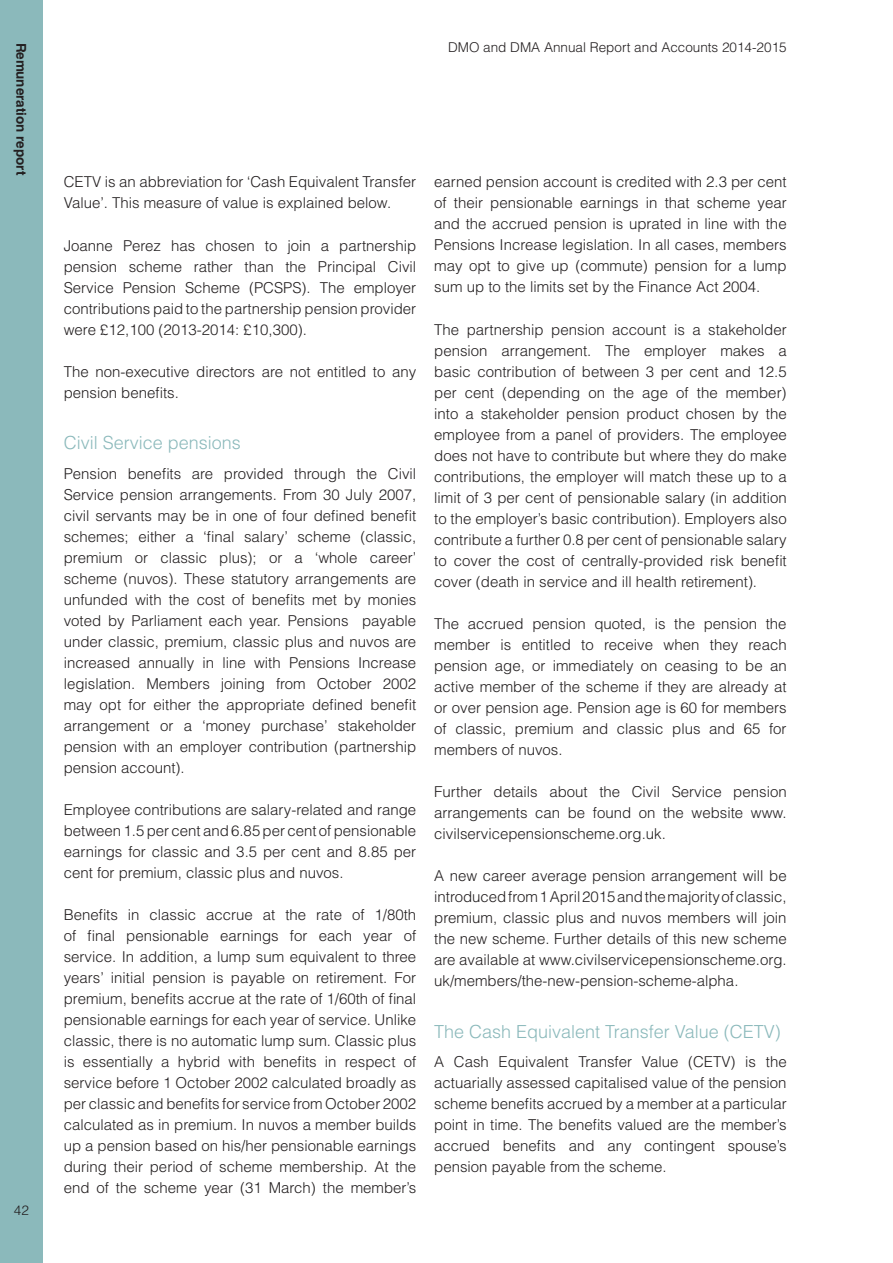
<style>
.page{position:relative;width:893px;height:1263px;background:#fff}
.page>*{position:absolute;margin:0;border:0;box-sizing:border-box;transform-origin:0 0}
.t1{font:300 18px "Helvetica LT Std";color:#8bb9bb}
.t2{font:300 15px/21px "Helvetica LT Std";color:#231f20;text-align:justify}
.t3{font:300 13.5px "Helvetica LT Std";color:#231f20}
.t4{font:700 13.5px "Helvetica LT Std";color:#231f20}
</style>
<div class="page">
<div style="left:0;top:0;width:43px;height:1263px;background:#8bb9bb"></div>
<p class="t4" style="left:29px;top:43px;width:134px;rotate:90deg">Remuneration report</p>
<p class="t3" style="left:14px;top:1201px;width:17px">42</p>
<p class="t3" style="left:448px;top:39px;width:340px">DMO and DMA Annual Report and Accounts 2014-2015</p>
<p class="t2" style="left:64px;top:171px;width:354px">CETV is an abbreviation for ‘Cash Equivalent Transfer<br>Value’. This measure of value is explained below.</p>
<p class="t2" style="left:64px;top:235px;width:354px">Joanne Perez has chosen to join a partnership pension scheme rather than the Principal Civil Service Pension Scheme (PCSPS). The employer contributions paid to the partnership pension provider were £12,100 (2013-2014: £10,300).</p>
<p class="t2" style="left:64px;top:361px;width:354px">The non-executive directors are not entitled to any pension benefits.</p>
<h4 class="t1" style="left:64px;top:432px;width:179px">Civil Service pensions</h4>
<p class="t2" style="left:64px;top:463px;width:354px">Pension benefits are provided through the Civil Service pension arrangements. From 30 July 2007, civil servants may be in one of four defined benefit schemes; either a ‘final salary’ scheme (classic, premium or classic plus); or a ‘whole career’ scheme (nuvos). These statutory arrangements are unfunded with the cost of benefits met by monies voted by Parliament each year. Pensions payable under classic, premium, classic plus and nuvos are increased annually in line with Pensions Increase legislation. Members joining from October 2002 may opt for either the appropriate defined benefit arrangement or a ‘money purchase’ stakeholder pension with an employer contribution (partnership pension account).</p>
<p class="t2" style="left:64px;top:799px;width:354px">Employee contributions are salary-related and range between 1.5 per cent and 6.85 per cent of pensionable earnings for classic and 3.5 per cent and 8.85 per cent for premium, classic plus and nuvos.</p>
<p class="t2" style="left:64px;top:904px;width:354px">Benefits in classic accrue at the rate of 1/80th of final pensionable earnings for each year of service. In addition, a lump sum equivalent to three years’ initial pension is payable on retirement. For premium, benefits accrue at the rate of 1/60th of final pensionable earnings for each year of service. Unlike classic, there is no automatic lump sum. Classic plus is essentially a hybrid with benefits in respect of service before 1 October 2002 calculated broadly as per classic and benefits for service from October 2002 calculated as in premium. In nuvos a member builds up a pension based on his/her pensionable earnings during their period of scheme membership. At the end of the scheme year (31 March) the member’s</p>
<p class="t2" style="left:434px;top:171px;width:354px">earned pension account is credited with 2.3 per cent of their pensionable earnings in that scheme year and the accrued pension is uprated in line with the Pensions Increase legislation. In all cases, members may opt to give up (commute) pension for a lump sum up to the limits set by the Finance Act 2004.</p>
<p class="t2" style="left:434px;top:319px;width:354px">The partnership pension account is a stakeholder pension arrangement. The employer makes a basic contribution of between 3 per cent and 12.5 per cent (depending on the age of the member) into a stakeholder pension product chosen by the employee from a panel of providers. The employee does not have to contribute but where they do make contributions, the employer will match these up to a limit of 3 per cent of pensionable salary (in addition to the employer’s basic contribution). Employers also contribute a further 0.8 per cent of pensionable salary to cover the cost of centrally-provided risk benefit cover (death in service and ill health retirement).</p>
<p class="t2" style="left:434px;top:613px;width:354px">The accrued pension quoted, is the pension the member is entitled to receive when they reach pension age, or immediately on ceasing to be an active member of the scheme if they are already at or over pension age. Pension age is 60 for members of classic, premium and classic plus and 65 for members of nuvos.</p>
<p class="t2" style="left:434px;top:781px;width:354px">Further details about the Civil Service pension arrangements can be found on the website www. civilservicepensionscheme.org.uk.</p>
<p class="t2" style="left:434px;top:865px;width:354px">A new career average pension arrangement will be introduced from 1 April 2015 and the majority of classic, premium, classic plus and nuvos members will join the new scheme. Further details of this new scheme are available at www.civilservicepensionscheme.org. uk/members/the-new-pension-scheme-alpha.</p>
<h4 class="t1" style="left:434px;top:1020px;width:348px">The Cash Equivalent Transfer Value (CETV)</h4>
<p class="t2" style="left:434px;top:1051px;width:354px">A Cash Equivalent Transfer Value (CETV) is the actuarially assessed capitalised value of the pension scheme benefits accrued by a member at a particular point in time. The benefits valued are the member’s accrued benefits and any contingent spouse’s pension payable from the scheme.</p>
</div>
